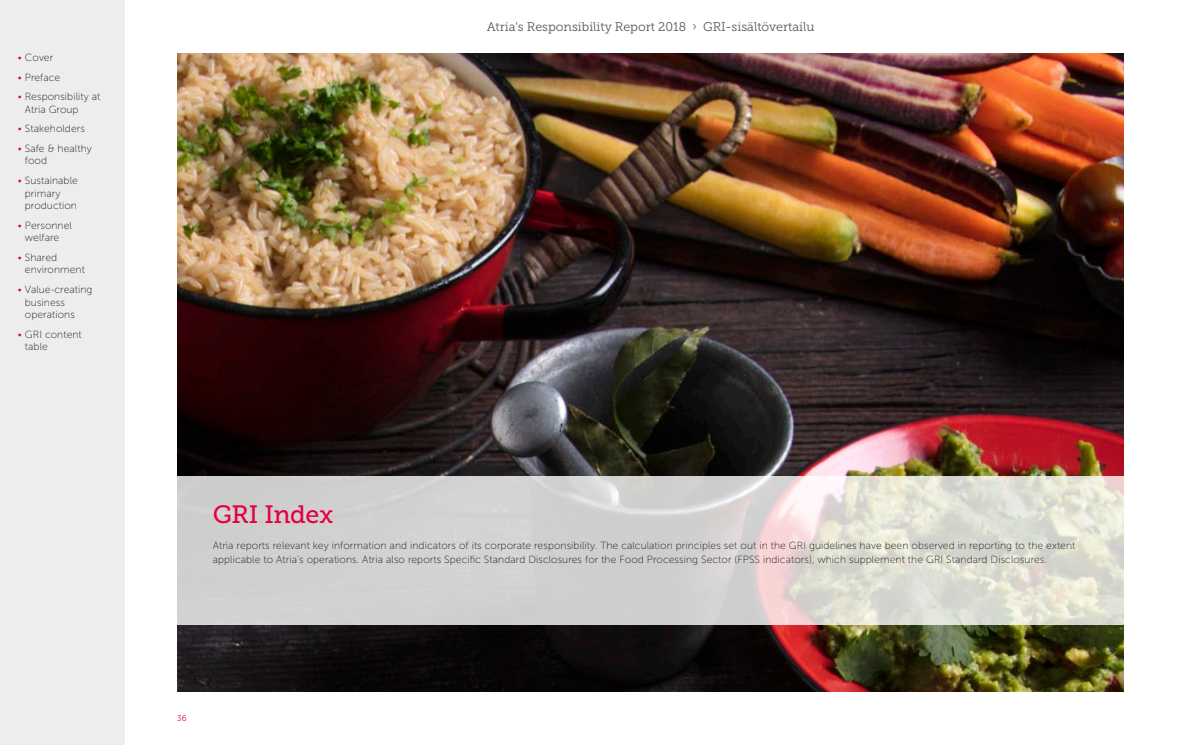
<style>
.page{position:relative;width:1177px;height:745px;background:#fff}
.page>*{position:absolute;margin:0;border:0;box-sizing:border-box;transform-origin:0 0}
.t1{font:25px "Museo Slab 500";letter-spacing:-.015em;color:#e50040}
.t2{font:12.5px "Museo Slab 300";color:#575756}
.t3{font:10.38px/12.5px "Museo Sans 100";letter-spacing:.005em;color:#1d1d1b}
.t4{font:8.12px "Museo Sans 300";color:#e50040}
.s1{color:#e50040}
</style>
<div class="page">
<div style="left:0;top:0;width:125px;height:744px;background:#ededed"></div>
<img style="left:177px;top:53px;width:946px;height:638px">
<svg style="left:177px;top:476px;width:946px;height:148px;fill:#d3d2d1"></svg>
<p class="t3" style="left:18px;top:51px;width:37px"><span class="s1">•</span> Cover</p>
<p class="t3" style="left:18px;top:71px;width:44px"><span class="s1">•</span> Preface</p>
<p class="t3" style="left:25px;top:90px;width:77px;text-indent:-7px"><span class="s1">•</span> Responsibility at<br>Atria Group</p>
<p class="t3" style="left:18px;top:123px;width:69px"><span class="s1">•</span> Stakeholders</p>
<p class="t3" style="left:25px;top:142px;width:68px;text-indent:-7px"><span class="s1">•</span> Safe &amp; healthy food</p>
<p class="t3" style="left:25px;top:174px;width:55px;text-indent:-7px"><span class="s1">•</span> Sustainable primary production</p>
<p class="t3" style="left:18px;top:219px;width:56px;text-align:center"><span class="s1">•</span> Personnel welfare</p>
<p class="t3" style="left:25px;top:251px;width:62px;text-indent:-7px"><span class="s1">•</span> Shared environment</p>
<p class="t3" style="left:25px;top:283px;width:69px;text-indent:-7px"><span class="s1">•</span> Value-creating business operations</p>
<p class="t3" style="left:25px;top:328px;width:58px;text-indent:-7px"><span class="s1">•</span> GRI content table</p>
<p class="t2" style="left:487px;top:20px;width:329px">Atria's Responsibility Report 2018 › GRI-sisältövertailu</p>
<h1 class="t1" style="left:213px;top:500px;width:122px">GRI Index</h1>
<p class="t3" style="left:213px;top:538px;width:864px;line-height:13.8px">Atria reports relevant key information and indicators of its corporate responsibility. The calculation principles set out in the GRI guidelines have been observed in reporting to the extent applicable to Atria’s operations. Atria also reports Specific Standard Disclosures for the Food Processing Sector (FPSS indicators), which supplement the GRI Standard Disclosures.</p>
<p class="t4" style="left:177px;top:713px;width:11px">36</p>
</div>
